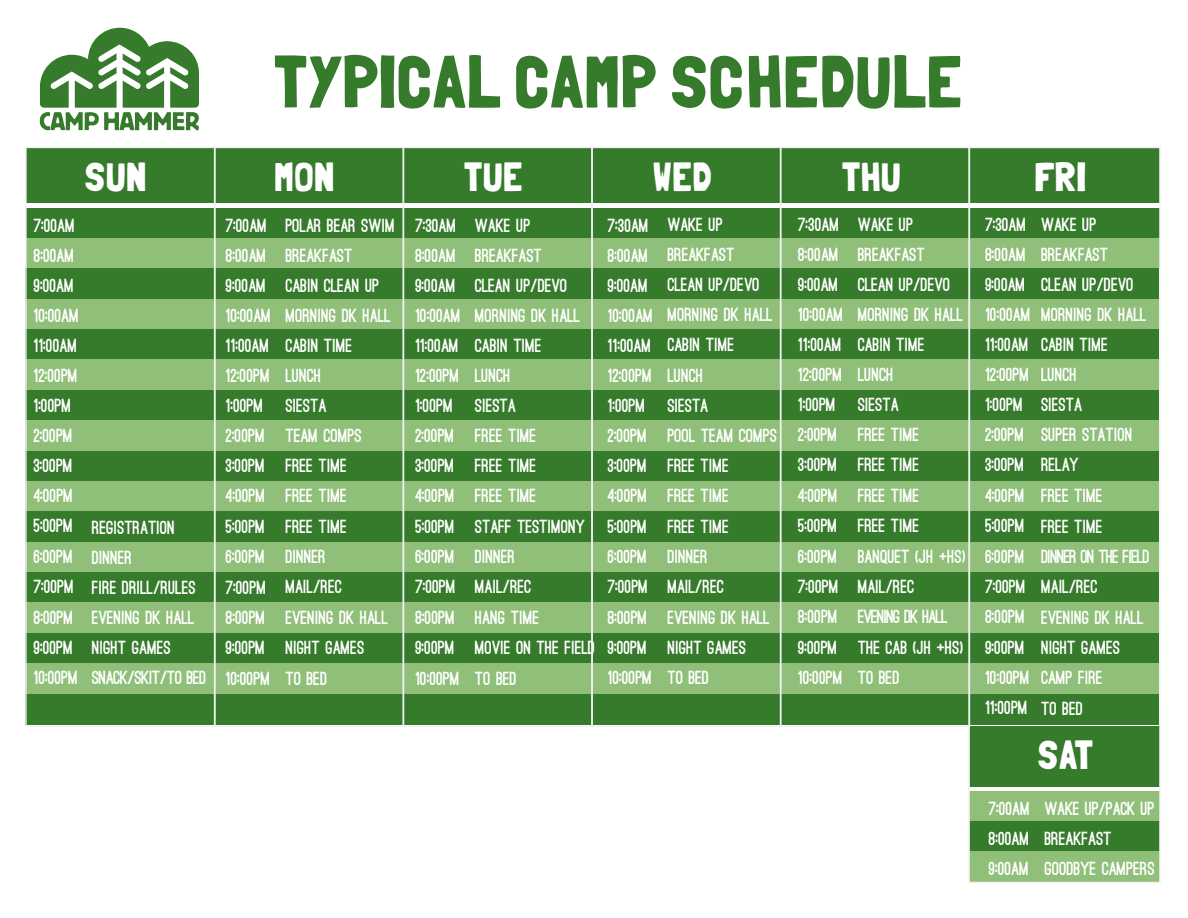
<style>
.page{position:relative;width:1188px;height:918px;background:#fff}
.page>*{position:absolute;margin:0;border:0;box-sizing:border-box;transform-origin:0 0}
.t1{font:73.8px "Folk solid";color:#357b2b}
.t2{font:40.65px "Folk solid";color:#fff}
.t3{font:900 18px/30.2px "Ostrich Sans";color:#fff}
</style>
<div class="page">
<div style="left:26px;top:147px;width:1134px;height:56px;background:#357b2b"></div>
<div style="left:26px;top:208px;width:1134px;height:30px;background:#357b2b"></div>
<div style="left:26px;top:238px;width:1134px;height:31px;background:#8fbf79"></div>
<div style="left:26px;top:269px;width:1134px;height:30px;background:#357b2b"></div>
<div style="left:26px;top:299px;width:1134px;height:30px;background:#8fbf79"></div>
<div style="left:26px;top:329px;width:1134px;height:31px;background:#357b2b"></div>
<div style="left:26px;top:360px;width:1134px;height:30px;background:#8fbf79"></div>
<div style="left:26px;top:390px;width:1134px;height:30px;background:#357b2b"></div>
<div style="left:26px;top:420px;width:1134px;height:31px;background:#8fbf79"></div>
<div style="left:26px;top:451px;width:1134px;height:30px;background:#357b2b"></div>
<div style="left:26px;top:481px;width:1134px;height:31px;background:#8fbf79"></div>
<div style="left:26px;top:512px;width:1134px;height:30px;background:#357b2b"></div>
<div style="left:26px;top:542px;width:1134px;height:30px;background:#8fbf79"></div>
<div style="left:26px;top:572px;width:1134px;height:31px;background:#357b2b"></div>
<div style="left:26px;top:603px;width:1134px;height:30px;background:#8fbf79"></div>
<div style="left:26px;top:633px;width:1134px;height:30px;background:#357b2b"></div>
<div style="left:26px;top:663px;width:1134px;height:31px;background:#8fbf79"></div>
<div style="left:26px;top:694px;width:1134px;height:30px;background:#357b2b"></div>
<div style="left:969px;top:726px;width:191px;height:61px;background:#357b2b"></div>
<div style="left:969px;top:791px;width:191px;height:30px;background:#8fbf79"></div>
<div style="left:969px;top:821px;width:191px;height:31px;background:#357b2b"></div>
<div style="left:969px;top:852px;width:191px;height:30px;background:#8fbf79"></div>
<div style="left:403px;top:147px;width:190px;height:580px;border:1px solid #f1f1f2"></div>
<div style="left:214px;top:147px;width:190px;height:580px;border:1px solid #f1f1f2"></div>
<div style="left:968px;top:147px;width:193px;height:736px;border:2px solid #f1f1f2"></div>
<svg style="left:40px;top:28px;width:159px;height:102px"></svg>
<h1 class="t1" style="left:274px;top:38px;width:691px">TYPICAL CAMP SCHEDULE</h1>
<h2 class="t2" style="left:84px;top:153px;width:64px">SUN</h2>
<h2 class="t2" style="left:274px;top:153px;width:62px">MON</h2>
<h2 class="t2" style="left:464px;top:153px;width:61px">TUE</h2>
<h2 class="t2" style="left:653px;top:153px;width:61px">WED</h2>
<h2 class="t2" style="left:842px;top:153px;width:61px">THU</h2>
<h2 class="t2" style="left:1035px;top:153px;width:53px">FRI</h2>
<p class="t3" style="left:34px;top:211px;width:47px">7:00AM<br>8:00AM<br>9:00AM<br>10:00AM<br>11:00AM<br>12:00PM<br>1:00PM<br>2:00PM<br>3:00PM<br>4:00PM<br>5:00PM<br>6:00PM<br>7:00PM<br>8:00PM<br>9:00PM<br>10:00PM</p>
<p class="t3" style="left:226px;top:211px;width:47px">7:00AM<br>8:00AM<br>9:00AM<br>10:00AM<br>11:00AM<br>12:00PM<br>1:00PM<br>2:00PM<br>3:00PM<br>4:00PM<br>5:00PM<br>6:00PM<br>7:00PM<br>8:00PM<br>9:00PM<br>10:00PM</p>
<p class="t3" style="left:286px;top:211px;width:111px">POLAR BEAR SWIM<br>BREAKFAST<br>CABIN CLEAN UP<br>MORNING DK HALL<br>CABIN TIME<br>LUNCH<br>SIESTA<br>TEAM COMPS<br>FREE TIME<br>FREE TIME<br>FREE TIME<br>DINNER<br>MAIL/REC<br>EVENING DK HALL<br>NIGHT GAMES<br>TO BED</p>
<p class="t3" style="left:415px;top:211px;width:47px">7:30AM<br>8:00AM<br>9:00AM<br>10:00AM<br>11:00AM<br>12:00PM<br>1:00PM<br>2:00PM<br>3:00PM<br>4:00PM<br>5:00PM<br>6:00PM<br>7:00PM<br>8:00PM<br>9:00PM<br>10:00PM</p>
<p class="t3" style="left:475px;top:211px;width:122px">WAKE UP<br>BREAKFAST<br>CLEAN UP/DEVO<br>MORNING DK HALL<br>CABIN TIME<br>LUNCH<br>SIESTA<br>FREE TIME<br>FREE TIME<br>FREE TIME<br>STAFF TESTIMONY<br>DINNER<br>MAIL/REC<br>HANG TIME<br>MOVIE ON THE FIELD<br>TO BED</p>
<p class="t3" style="left:608px;top:211px;width:47px">7:30AM<br>8:00AM<br>9:00AM<br>10:00AM<br>11:00AM<br>12:00PM<br>1:00PM<br>2:00PM<br>3:00PM<br>4:00PM<br>5:00PM<br>6:00PM<br>7:00PM<br>8:00PM<br>9:00PM<br>10:00PM</p>
<p class="t3" style="left:668px;top:211px;width:111px">WAKE UP<br>BREAKFAST<br>CLEAN UP/DEVO<br>MORNING DK HALL<br>CABIN TIME<br>LUNCH<br>SIESTA<br>POOL TEAM COMPS<br>FREE TIME<br>FREE TIME<br>FREE TIME<br>DINNER<br>MAIL/REC<br>EVENING DK HALL<br>NIGHT GAMES<br>TO BED</p>
<p class="t3" style="left:798px;top:211px;width:47px">7:30AM<br>8:00AM<br>9:00AM<br>10:00AM<br>11:00AM<br>12:00PM<br>1:00PM<br>2:00PM<br>3:00PM<br>4:00PM<br>5:00PM<br>6:00PM<br>7:00PM<br>8:00PM<br>9:00PM<br>10:00PM</p>
<p class="t3" style="left:858px;top:211px;width:109px">WAKE UP<br>BREAKFAST<br>CLEAN UP/DEVO<br>MORNING DK HALL<br>CABIN TIME<br>LUNCH<br>SIESTA<br>FREE TIME<br>FREE TIME<br>FREE TIME<br>FREE TIME<br>BANQUET (JH +HS)<br>MAIL/REC<br>EVENING DK HALL<br>THE CAB (JH +HS)<br>TO BED</p>
<p class="t3" style="left:985px;top:211px;width:47px">7:30AM<br>8:00AM<br>9:00AM<br>10:00AM<br>11:00AM<br>12:00PM<br>1:00PM<br>2:00PM<br>3:00PM<br>4:00PM<br>5:00PM<br>6:00PM<br>7:00PM<br>8:00PM<br>9:00PM<br>10:00PM<br>11:00PM</p>
<p class="t3" style="left:1041px;top:211px;width:110px">WAKE UP<br>BREAKFAST<br>CLEAN UP/DEVO<br>MORNING DK HALL<br>CABIN TIME<br>LUNCH<br>SIESTA<br>SUPER STATION<br>RELAY<br>FREE TIME<br>FREE TIME<br>DINNER ON THE FIELD<br>MAIL/REC<br>EVENING DK HALL<br>NIGHT GAMES<br>CAMP FIRE<br>TO BED</p>
<h2 class="t2" style="left:1037px;top:731px;width:57px">SAT</h2>
<p class="t3" style="left:989px;top:794px;width:43px;text-align:justify">7:00AM 8:00AM 9:00AM</p>
<p class="t3" style="left:1045px;top:794px;width:111px">WAKE UP/PACK UP<br>BREAKFAST<br>GOODBYE CAMPERS</p>
<p class="t3" style="left:92px;top:513px;width:116px">REGISTRATION<br>DINNER<br>FIRE DRILL/RULES<br>EVENING DK HALL<br>NIGHT GAMES<br>SNACK/SKIT/TO BED</p>
</div>
